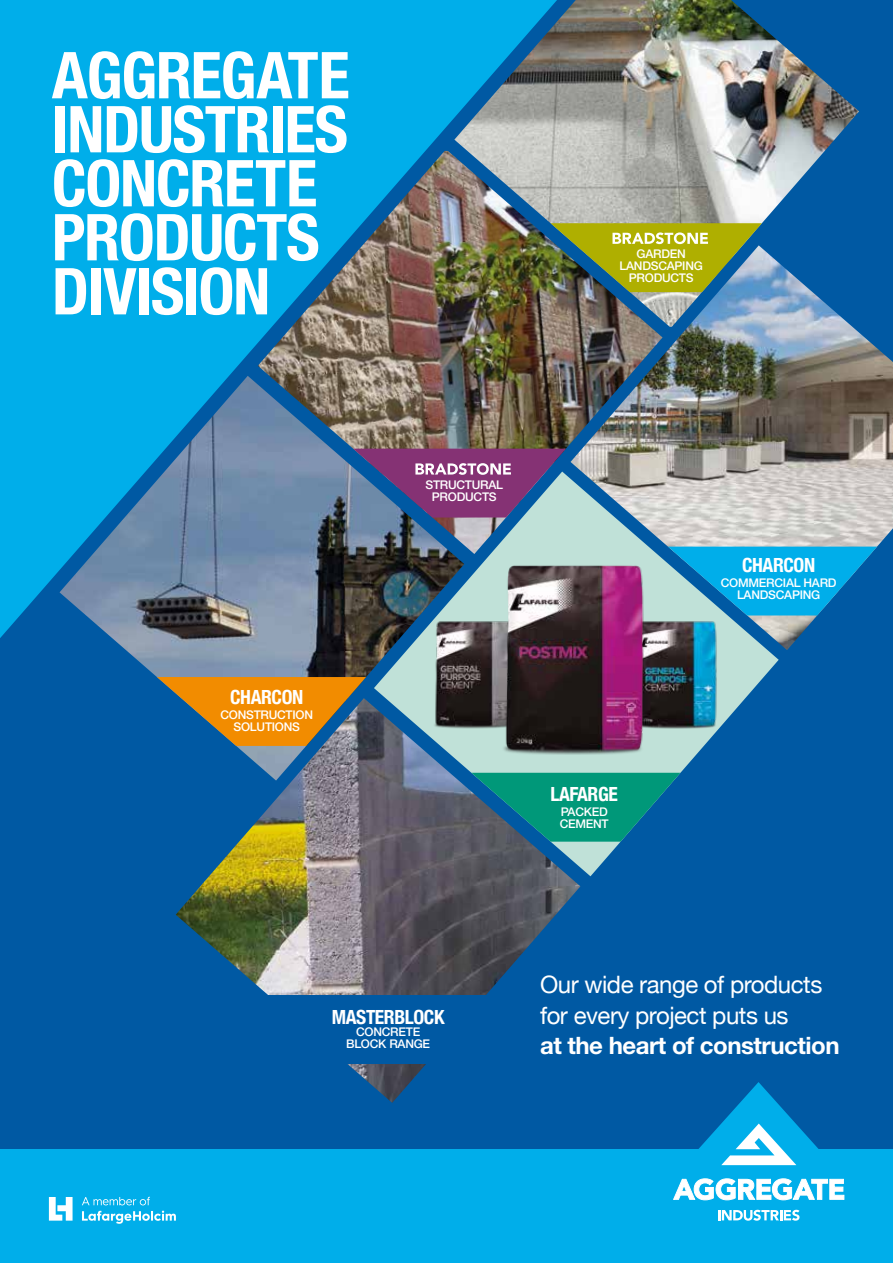
<style>
.page{position:relative;width:893px;height:1263px;background:#fff}
.page>*{position:absolute;margin:0;border:0;box-sizing:border-box;transform-origin:0 0}
.t1{font:700 condensed 64.65px/54px "Helvetica Neue";letter-spacing:-.02em;color:#fff}
.t2{font:24px/30.3px "Helvetica Neue";letter-spacing:-.02em;color:#fff}
.t3{font:700 24px "Helvetica Neue";letter-spacing:-.02em;color:#fff}
.t4{font:700 condensed 19.5px "Helvetica Neue";letter-spacing:-.02em;color:#fff}
.t5{font:500 12px/12px "Helvetica Neue";letter-spacing:-.02em;color:#fff;text-align:center}
</style>
<div class="page">
<div style="left:0;top:0;width:893px;height:1176px;background:#0059a3"></div>
<div style="left:0;top:0;width:454px;height:638px;background:#00aeea"></div>
<img style="left:60px;top:376px;width:314px;height:301px">
<svg style="left:157px;top:677px;width:209px;height:21px;background:#d98610"></svg>
<img style="left:176px;top:698px;width:404px;height:405px">
<img style="left:258px;top:151px;width:312px;height:403px">
<svg style="left:353px;top:449px;width:213px;height:68px;background:#7b518a"></svg>
<svg style="left:374px;top:471px;width:405px;height:405px"></svg>
<svg style="left:471px;top:773px;width:209px;height:69px"></svg>
<img style="left:454px;top:0;width:405px;height:327px">
<svg style="left:551px;top:223px;width:211px;height:69px;background:#9ba536"></svg>
<img style="left:570px;top:245px;width:323px;height:405px">
<svg style="left:668px;top:547px;width:209px;height:68px"></svg>
<img style="left:431px;top:617px;width:65px;height:114px">
<img style="left:650px;top:616px;width:72px;height:115px">
<img style="left:496px;top:553px;width:154px;height:202px">
<div style="left:232px;top:995px;width:295px;height:69px;background:#0059a3"></div>
<div style="left:0;top:1149px;width:893px;height:114px;background:#00aeea"></div>
<svg style="left:49px;top:1197px;width:24px;height:23px"></svg>
<svg style="left:82px;top:1197px;width:94px;height:27px"></svg>
<svg style="left:698px;top:1082px;width:121px;height:83px"></svg>
<svg style="left:673px;top:1178px;width:171px;height:22px"></svg>
<svg style="left:718px;top:1210px;width:81px;height:11px"></svg>
<h1 class="t1" style="left:52px;top:44px;width:299px">AGGREGATE<br>INDUSTRIES<br>CONCRETE<br>PRODUCTS<br>DIVISION</h1>
<p class="t5" style="left:619px;top:248px;width:85px">GARDEN<br>LANDSCAPING<br>PRODUCTS</p>
<h3 class="t4" style="left:230px;top:681px;width:75px">CHARCON</h3>
<p class="t5" style="left:220px;top:709px;width:94px">CONSTRUCTION<br>SOLUTIONS</p>
<p class="t5" style="left:425px;top:479px;width:79px">STRUCTURAL<br>PRODUCTS</p>
<h3 class="t4" style="left:550px;top:777px;width:69px">LAFARGE</h3>
<p class="t5" style="left:560px;top:806px;width:51px;text-align:left">PACKED<br>CEMENT</p>
<h3 class="t4" style="left:742px;top:549px;width:75px">CHARCON</h3>
<p class="t5" style="left:721px;top:577px;width:117px">COMMERCIAL HARD<br>LANDSCAPING</p>
<h3 class="t4" style="left:332px;top:1000px;width:114px">MASTERBLOCK</h3>
<p class="t5" style="left:346px;top:1025px;width:86px">CONCRETE<br>BLOCK RANGE</p>
<h2 class="t2" style="left:540px;top:971px;width:284px">Our wide range of products for every project puts us</h2>
<h2 class="t3" style="left:540px;top:1030px;width:301px">at the heart of construction</h2>
</div>
